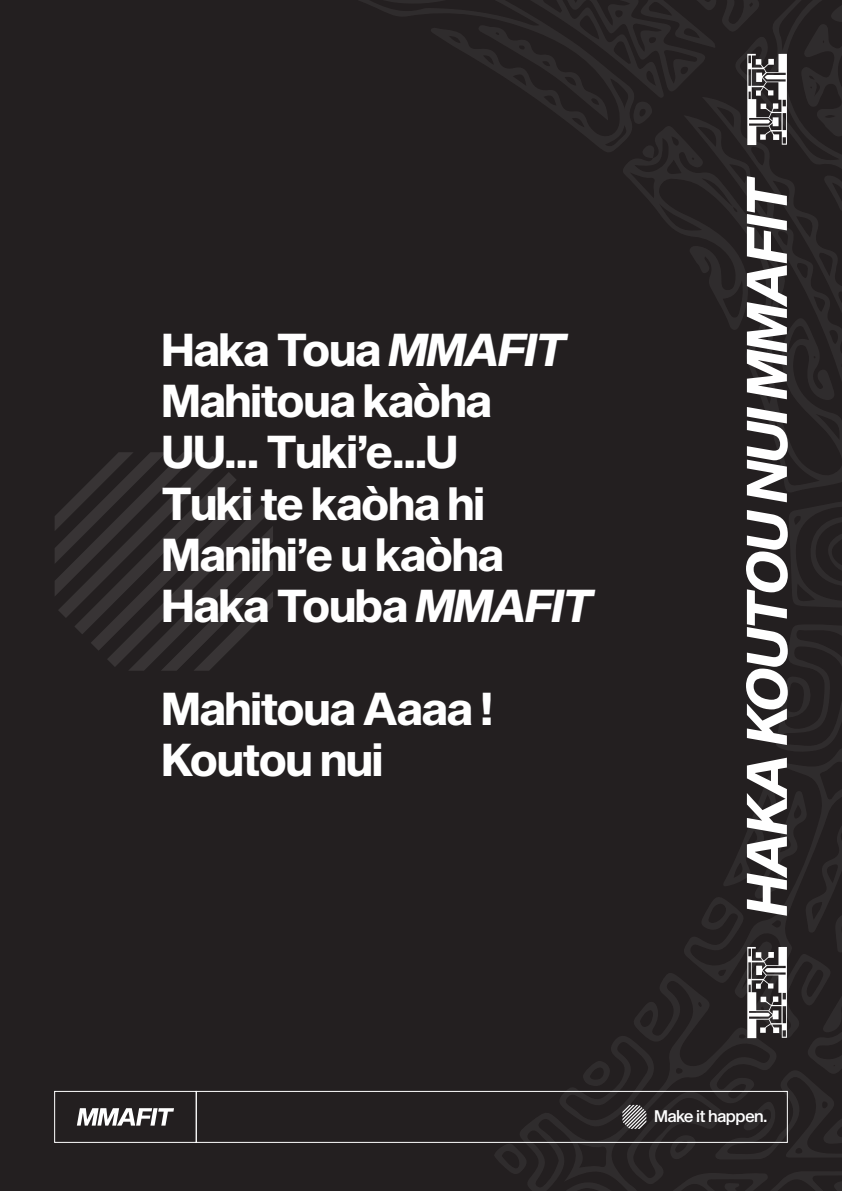
<style>
.page{position:relative;width:842px;height:1191px;background:#231f20}
.page>*{position:absolute;margin:0;border:0;box-sizing:border-box;transform-origin:0 0}
.t1{font:56px "Sequel Sans Bold Obl Disp";color:#fff}
.t2{font:45.2px/51.3px "Sequel Sans Bold Disp";color:#fff}
.t3{font:16.5px "Sequel Sans Medium Disp";color:#fff}
.s1{font-family:"Sequel Sans Bold Obl Disp"}
</style>
<div class="page">
<svg style="left:783px;top:472px;width:59px;height:20px"></svg>
<svg style="left:516px;top:1090px;width:41px;height:101px"></svg>
<svg style="left:359px;top:0;width:118px;height:59px"></svg>
<svg style="left:749px;top:364px;width:93px;height:108px"></svg>
<svg style="left:776px;top:625px;width:66px;height:122px"></svg>
<svg style="left:789px;top:502px;width:53px;height:105px"></svg>
<svg style="left:777px;top:747px;width:65px;height:27px"></svg>
<svg style="left:494px;top:1142px;width:35px;height:33px"></svg>
<div style="left:196px;top:1091px;width:592px;height:51px;border:1px solid #fff"></div>
<div style="left:54px;top:1091px;width:143px;height:51px;border:1px solid #fff"></div>
<svg style="left:77px;top:1108px;width:97px;height:17px"></svg>
<svg style="left:55px;top:452px;width:218px;height:218px"></svg>
<svg style="left:477px;top:0;width:365px;height:364px"></svg>
<svg style="left:557px;top:774px;width:285px;height:417px"></svg>
<p class="t2" style="left:162px;top:326px;width:432px">Haka Toua <span class="s1">MMAFIT<br></span>Mahitoua kaòha<br>UU... Tuki’e...U<br>Tuki te kaòha hi<br>Manihi’e u kaòha<br>Haka Touba <span class="s1">MMAFIT</span></p>
<p class="t2" style="left:162px;top:685px;width:332px">Mahitoua Aaaa !<br>Koutou nui</p>
<p class="t1" style="left:727px;top:915px;width:740px;rotate:-90deg">HAKA KOUTOU NUI MMAFIT</p>
<p class="t3" style="left:654px;top:1104px;width:114px">Make it happen.</p>
</div>
